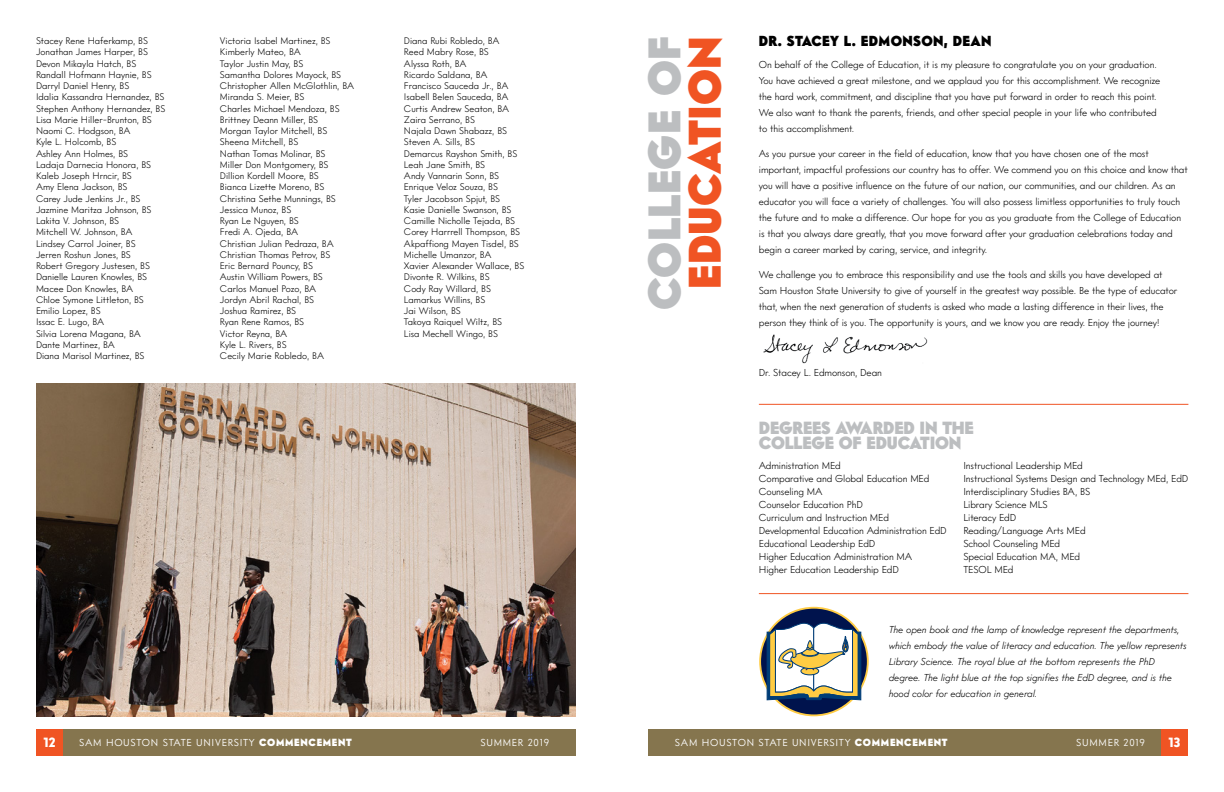
<style>
.page{position:relative;width:1224px;height:792px;background:#fff}
.page>*{position:absolute;margin:0;border:0;box-sizing:border-box;transform-origin:0 0}
.t1{font:900 44px "Intervogue";letter-spacing:.01em;color:#bcbec0}
.t2{font:900 44px "Intervogue";letter-spacing:.01em;color:#f05423}
.t3{font:900 17px/15px "Intervogue";letter-spacing:-.01em;color:#bcbec0}
.t4{font:900 14px "Intervogue";letter-spacing:.025em;color:#000}
.t5{font:900 13px "Intervogue";color:#fff}
.t6{font:300 10px/13px "Intervogue";letter-spacing:-.01em;color:#000}
.t7{font:10px/16px "Intervogue Light Oblq";letter-spacing:-.01em;color:#000}
.t8{font:10px "Intervogue";letter-spacing:.07em;color:#fff}
.t9{font:300 9.5px/11.2px "Intervogue";color:#000}
.s1{font-weight:900}
</style>
<div class="page">
<div style="left:36px;top:729px;width:540px;height:27px;background:#85754e"></div>
<div style="left:36px;top:729px;width:27px;height:27px;background:#f05423"></div>
<div style="left:648px;top:729px;width:540px;height:27px;background:#85754e"></div>
<div style="left:1161px;top:729px;width:27px;height:27px;background:#f05423"></div>
<hr style="left:759px;top:593px;width:429px;height:1px;background:#f05423">
<hr style="left:759px;top:404px;width:429px;height:1px;background:#f05423">
<svg style="left:760px;top:608px;width:108px;height:107px;background:#12214d"></svg>
<div style="left:759px;top:607px;width:110px;height:109px;border:2px solid #ffcc43;border-radius:50%"></div>
<svg style="left:767px;top:623px;width:94px;height:77px"></svg>
<img style="left:763px;top:334px;width:165px;height:29px">
<img style="left:36px;top:383px;width:540px;height:334px">
<p class="t9" style="left:36px;top:35px;width:131px">Stacey Rene Haferkamp, BS<br>Jonathan James Harper, BS<br>Devon Mikayla Hatch, BS<br>Randall Hofmann Haynie, BS<br>Darryl Daniel Henry, BS<br>Idalia Kassandra Hernandez, BS<br>Stephen Anthony Hernandez, BS<br>Lisa Marie Hiller-Brunton, BS<br>Naomi C. Hodgson, BA<br>Kyle L. Holcomb, BS<br>Ashley Ann Holmes, BS<br>Ladaja Darnecia Honora, BS<br>Kaleb Joseph Hrncir, BS<br>Amy Elena Jackson, BS<br>Carey Jude Jenkins Jr., BS<br>Jazmine Maritza Johnson, BS<br>Lakita V. Johnson, BS<br>Mitchell W. Johnson, BA<br>Lindsey Carrol Joiner, BS<br>Jerren Roshun Jones, BS<br>Robert Gregory Justesen, BS<br>Danielle Lauren Knowles, BS<br>Macee Don Knowles, BA<br>Chloe Symone Littleton, BS<br>Emilio Lopez, BS<br>Issac E. Lugo, BA<br>Silvia Lorena Magana, BA<br>Dante Martinez, BA<br>Diana Marisol Martinez, BS</p>
<p class="t9" style="left:220px;top:35px;width:136px">Victoria Isabel Martinez, BS<br>Kimberly Mateo, BA<br>Taylor Justin May, BS<br>Samantha Dolores Mayock, BS<br>Christopher Allen McGlothlin, BA<br>Miranda S. Meier, BS<br>Charles Michael Mendoza, BS<br>Brittney Deann Miller, BS<br>Morgan Taylor Mitchell, BS<br>Sheena Mitchell, BS<br>Nathan Tomas Molinar, BS<br>Miller Don Montgomery, BS<br>Dillion Kordell Moore, BS<br>Bianca Lizette Moreno, BS<br>Christina Sethe Munnings, BS<br>Jessica Munoz, BS<br>Ryan Le Nguyen, BS<br>Fredi A. Ojeda, BA<br>Christian Julian Pedraza, BA<br>Christian Thomas Petrov, BS<br>Eric Bernard Pouncy, BS<br>Austin William Powers, BS<br>Carlos Manuel Pozo, BA<br>Jordyn Abril Rachal, BS<br>Joshua Ramirez, BS<br>Ryan Rene Ramos, BS<br>Victor Reyna, BA<br>Kyle L. Rivers, BS<br>Cecily Marie Robledo, BA</p>
<p class="t9" style="left:404px;top:35px;width:122px">Diana Rubi Robledo, BA<br>Reed Mabry Rose, BS<br>Alyssa Roth, BA<br>Ricardo Saldana, BA<br>Francisco Sauceda Jr., BA<br>Isabell Belen Sauceda, BA<br>Curtis Andrew Seaton, BA<br>Zaira Serrano, BS<br>Najala Dawn Shabazz, BS<br>Steven A. Sills, BS<br>Demarcus Rayshon Smith, BS<br>Leah Jane Smith, BS<br>Andy Vannarin Sonn, BS<br>Enrique Veloz Souza, BS<br>Tyler Jacobson Spjut, BS<br>Kasie Danielle Swanson, BS<br>Camille Nicholle Tejada, BS<br>Corey Harrrell Thompson, BS<br>Akpaffiong Mayen Tisdel, BS<br>Michelle Umanzor, BA<br>Xavier Alexander Wallace, BS<br>Divonte R. Wilkins, BS<br>Cody Ray Willard, BS<br>Lamarkus Willins, BS<br>Jai Wilson, BS<br>Takoya Raiquel Wiltz, BS<br>Lisa Mechell Wingo, BS</p>
<h1 class="t1" style="left:638px;top:310px;width:276px;rotate:-90deg">COLLEGE OF</h1>
<h1 class="t2" style="left:678px;top:289px;width:254px;rotate:-90deg">EDUCATION</h1>
<h3 class="t4" style="left:759px;top:33px;width:234px">DR. STACEY L. EDMONSON, DEAN</h3>
<p class="t6" style="left:759px;top:56px;width:403px;line-height:16px">On behalf of the College of Education, it is my pleasure to congratulate you on your graduation.<br>You have achieved a great milestone, and we applaud you for this accomplishment. We recognize the hard work, commitment, and discipline that you have put forward in order to reach this point.<br>We also want to thank the parents, friends, and other special people in your life who contributed to this accomplishment.</p>
<p class="t6" style="left:759px;top:145px;width:431px;line-height:16px">As you pursue your career in the field of education, know that you have chosen one of the most important, impactful professions our country has to offer. We commend you on this choice and know that you will have a positive influence on the future of our nation, our communities, and our children. As an educator you will face a variety of challenges. You will also possess limitless opportunities to truly touch the future and to make a difference. Our hope for you as you graduate from the College of Education is that you always dare greatly, that you move forward after your graduation celebrations today and begin a career marked by caring, service, and integrity.</p>
<p class="t6" style="left:759px;top:266px;width:420px;line-height:16px">We challenge you to embrace this responsibility and use the tools and skills you have developed at Sam Houston State University to give of yourself in the greatest way possible. Be the type of educator that, when the next generation of students is asked who made a lasting difference in their lives, the person they think of is you. The opportunity is yours, and we know you are ready. Enjoy the journey!</p>
<p class="t6" style="left:759px;top:366px;width:125px">Dr. Stacey L. Edmonson, Dean</p>
<h2 class="t3" style="left:759px;top:420px;width:216px">DEGREES AWARDED IN THE<br>COLLEGE OF EDUCATION</h2>
<p class="t6" style="left:759px;top:459px;width:189px">Administration MEd<br>Comparative and Global Education MEd<br>Counseling MA<br>Counselor Education PhD<br>Curriculum and Instruction MEd<br>Developmental Education Administration EdD<br>Educational Leadership EdD<br>Higher Education Administration MA<br>Higher Education Leadership EdD</p>
<p class="t6" style="left:963px;top:459px;width:227px">Instructional Leadership MEd<br>Instructional Systems Design and Technology MEd, EdD<br>Interdisciplinary Studies BA, BS<br>Library Science MLS<br>Literacy EdD<br>Reading/Language Arts MEd<br>School Counseling MEd<br>Special Education MA, MEd<br>TESOL MEd</p>
<p class="t7" style="left:889px;top:621px;width:299px">The open book and the lamp of knowledge represent the departments, which embody the value of literacy and education. The yellow represents Library Science. The royal blue at the bottom represents the PhD degree. The light blue at the top signifies the EdD degree, and is the hood color for education in general.</p>
<h3 class="t5" style="left:43px;top:735px;width:14px">12</h3>
<p class="t8" style="left:79px;top:736px;width:274px">SAM HOUSTON STATE UNIVERSITY <span class="s1">COMMENCEMENT</span></p>
<p class="t8" style="left:481px;top:736px;width:70px">SUMMER 2019</p>
<p class="t8" style="left:675px;top:736px;width:274px">SAM HOUSTON STATE UNIVERSITY <span class="s1">COMMENCEMENT</span></p>
<p class="t8" style="left:1076px;top:736px;width:70px">SUMMER 2019</p>
<h3 class="t5" style="left:1168px;top:735px;width:14px">13</h3>
</div>
